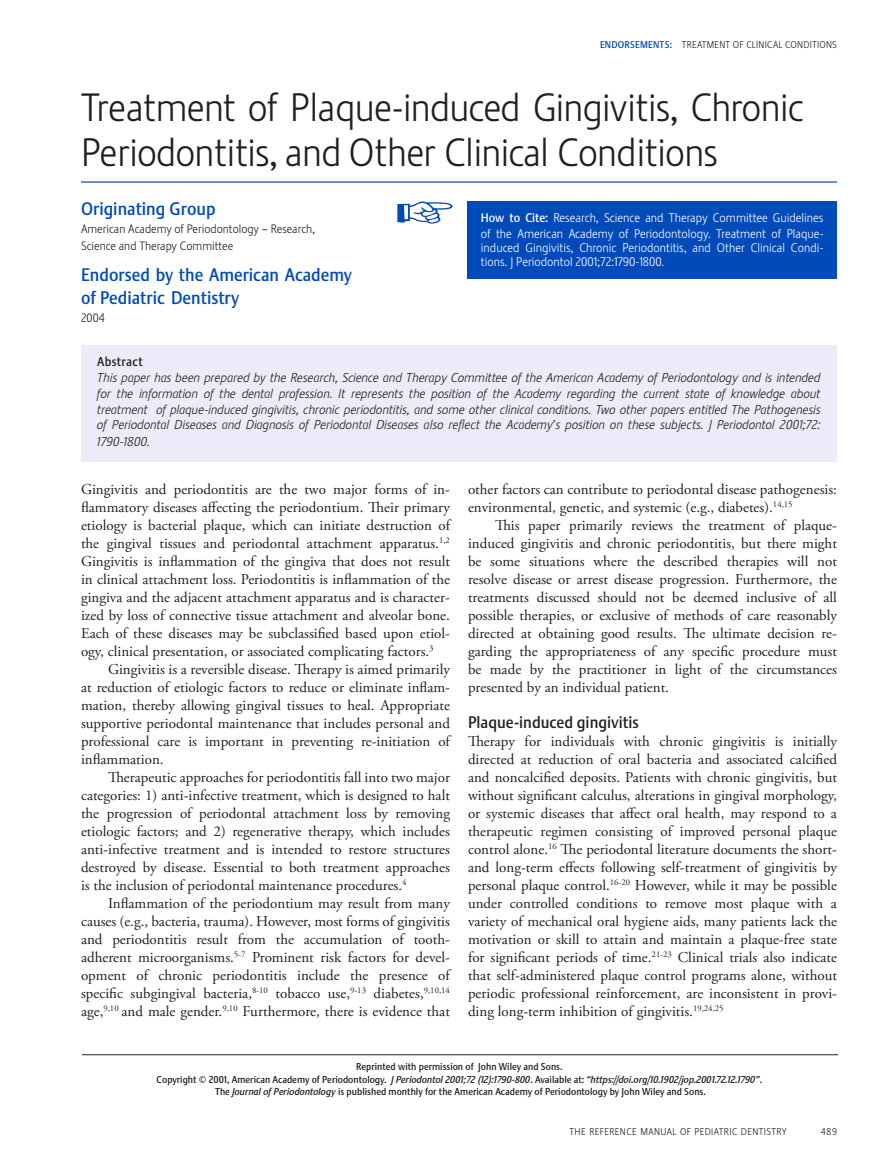
<style>
.page{position:relative;width:891px;height:1175px;background:#fff}
.page>*{position:absolute;margin:0;border:0;box-sizing:border-box;transform-origin:0 0}
.section_title{font:300 39px/45px "Stalemate LF";letter-spacing:-.02em;color:#231f20}
.headline{font:500 18px/22.5px "Stalemate LF";color:#004aba}
.sub_head{font:500 16.5px "Stalemate LF";color:#231f20}
.body_copy{font:15px/18px "Adobe Garamond Pro";color:#231f20;text-align:justify}
.abstract_copy{font:italic 300 12.75px/15.9px "Stalemate LF";color:#231f20;text-align:justify}
.abstract_copy-2{font:500 12.75px "Stalemate LF";letter-spacing:.02em;color:#231f20}
.foot_notes{font:300 12.3px/15.8px "Stalemate LF";color:#fff}
.headline-2{font:300 12px/16.5px "Stalemate LF";color:#231f20}
.t1{font:500 9.9px/13.5px "Stalemate LF";color:#231f20;text-align:center}
.t2{font:300 9.75px "Stalemate LF";letter-spacing:.02em;color:#231f20}
.t3{font:300 9.75px "Stalemate LF";letter-spacing:.04em;color:#231f20}
.s1{font-weight:500;color:#004aba}
.s2{font-weight:500}
.s3{font-style:italic}
</style>
<div class="page">
<hr style="left:82px;top:1054px;width:756px;height:1px;background:#231f20">
<div style="left:81px;top:345px;width:756px;height:116px;background:#ebebf9"></div>
<hr style="left:81px;top:181px;width:756px;height:2px;background:#346ac9">
<div style="left:467px;top:201px;width:370px;height:77px;background:#004aba"></div>
<p class="t2" style="left:600px;top:39px;width:238px"><span class="s1">ENDORSEMENTS:</span> TREATMENT OF CLINICAL CONDITIONS</p>
<p class="section_title" style="left:81px;top:84px;width:724px">Treatment of Plaque-induced Gingivitis, Chronic<br>Periodontitis, and Other Clinical Conditions</p>
<p class="headline" style="left:81px;top:197px;width:136px">Originating Group</p>
<p class="headline-2" style="left:81px;top:221px;width:235px">American Academy of Periodontology – Research,<br>Science and Therapy Committee</p>
<p class="headline" style="left:81px;top:263px;width:273px">Endorsed by the American Academy of Pediatric Dentistry</p>
<p class="headline-2" style="left:81px;top:309px;width:25px">2004</p>
<p class="abstract_copy-2" style="left:97px;top:354px;width:47px">Abstract</p>
<p class="abstract_copy" style="left:97px;top:369px;width:725px">This paper has been prepared by the Research, Science and Therapy Committee of the American Academy of Periodontology and is intended for the information of the dental profession. It represents the position of the Academy regarding the current state of knowledge about treatment of plaque-induced gingivitis, chronic periodontitis, and some other clinical conditions. Two other papers entitled The Pathogenesis of Periodontal Diseases and Diagnosis of Periodontal Diseases also reflect the Academy’s position on these subjects. J Periodontol 2001;72:<br>1790-1800.</p>
<p class="foot_notes" style="left:481px;top:210px;width:344px"><span class="s2">How to Cite:</span> Research, Science and Therapy Committee Guidelines of the American Academy of Periodontology. Treatment of Plaque-</p>
<p class="foot_notes" style="left:481px;top:240px;width:344px;line-height:14.2px">induced Gingivitis, Chronic Periodontitis, and Other Clinical Condi&shy;tions. J Periodontol 2001;72:1790-1800.</p>
<p class="body_copy" style="left:81px;top:481px;width:371px">Gingivitis and periodontitis are the two major forms of in&shy;flammatory diseases affecting the periodontium. Their primary etiology is bacterial plaque, which can initiate destruction of the gingival tissues and periodontal attachment apparatus.<sup>1,2<br></sup>Gingivitis is inflammation of the gingiva that does not result in clinical attachment loss. Periodontitis is inflammation of the gingiva and the adjacent attachment apparatus and is character&shy;ized by loss of connective tissue attachment and alveolar bone.<br>Each of these diseases may be subclassified based upon etiol&shy;ogy, clinical presentation, or associated complicating factors.<sup>3</sup></p>
<p class="body_copy" style="left:81px;top:661px;width:371px;text-indent:27px">Gingivitis is a reversible disease. Therapy is aimed primarily at reduction of etiologic factors to reduce or eliminate inflam&shy;mation, thereby allowing gingival tissues to heal. Appropriate supportive periodontal maintenance that includes personal and professional care is important in preventing re-initiation of inflammation.</p>
<p class="body_copy" style="left:81px;top:769px;width:371px;text-indent:27px">Therapeutic approaches for periodontitis fall into two major categories: 1) anti-infective treatment, which is designed to halt the progression of periodontal attachment loss by removing etiologic factors; and 2) regenerative therapy, which includes anti-infective treatment and is intended to restore structures destroyed by disease. Essential to both treatment approaches is the inclusion of periodontal maintenance procedures.<sup>4</sup></p>
<p class="body_copy" style="left:81px;top:895px;width:371px;text-indent:27px">Inflammation of the periodontium may result from many causes (e.g., bacteria, trauma). However, most forms of gingivitis and periodontitis result from the accumulation of tooth&shy;adherent microorganisms.<sup>5-7</sup> Prominent risk factors for devel&shy;opment of chronic periodontitis include the presence of specific subgingival bacteria,<sup>8-10</sup> tobacco use,<sup>9-13</sup> diabetes,<sup>9,10,14 </sup>age,<sup>9,10</sup> and male gender.<sup>9,10</sup> Furthermore, there is evidence that</p>
<p class="body_copy" style="left:468px;top:481px;width:371px">other factors can contribute to periodontal disease pathogenesis: environmental, genetic, and systemic (e.g., diabetes).<sup>14,15</sup></p>
<p class="body_copy" style="left:468px;top:517px;width:371px;text-indent:27px">This paper primarily reviews the treatment of plaque&shy;induced gingivitis and chronic periodontitis, but there might be some situations where the described therapies will not resolve disease or arrest disease progression. Furthermore, the treatments discussed should not be deemed inclusive of all possible therapies, or exclusive of methods of care reasonably directed at obtaining good results. The ultimate decision re&shy;garding the appropriateness of any specific procedure must be made by the practitioner in light of the circumstances presented by an individual patient.</p>
<p class="sub_head" style="left:468px;top:712px;width:173px">Plaque-induced gingivitis</p>
<p class="body_copy" style="left:468px;top:733px;width:371px">Therapy for individuals with chronic gingivitis is initially directed at reduction of oral bacteria and associated calcified and noncalcified deposits. Patients with chronic gingivitis, but without significant calculus, alterations in gingival morphology, or systemic diseases that affect oral health, may respond to a therapeutic regimen consisting of improved personal plaque control alone.<sup>16</sup> The periodontal literature documents the short&shy;and long-term effects following self-treatment of gingivitis by personal plaque control.<sup>16-20</sup> However, while it may be possible under controlled conditions to remove most plaque with a variety of mechanical oral hygiene aids, many patients lack the motivation or skill to attain and maintain a plaque-free state for significant periods of time.<sup>21-23</sup> Clinical trials also indicate that self-administered plaque control programs alone, without periodic professional reinforcement, are inconsistent in provi&shy;ding long-term inhibition of gingivitis.<sup>19,24,25</sup></p>
<p class="t1" style="left:157px;top:1059px;width:607px">Reprinted with permission of John Wiley and Sons.<br>Copyright © 2001, American Academy of Periodontology. <span class="s3">J Periodontol 2001;72 (12):1790-800</span>. Available at: <span class="s3">“https://doi.org/10.1902/jop.2001.72.12.1790”</span>.</p>
<p class="t1" style="left:215px;top:1084px;width:492px">The <span class="s3">Journal of Periodontology</span> is published monthly for the American Academy of Periodontology by John Wiley and Sons.</p>
<p class="t3" style="left:569px;top:1126px;width:219px">THE REFERENCE MANUAL OF PEDIATRIC DENTISTRY</p>
<p class="t3" style="left:821px;top:1126px;width:18px">489</p>
</div>
